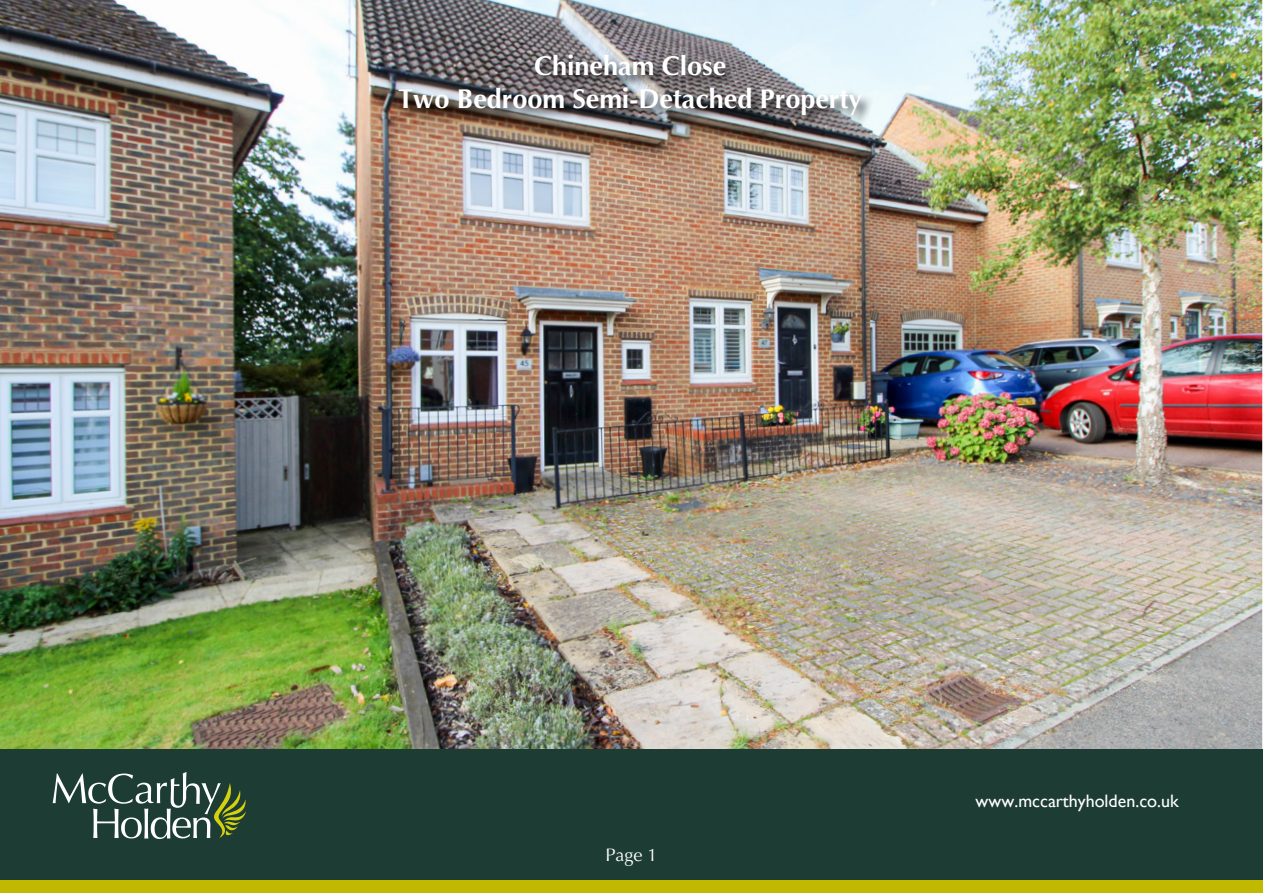
<style>
.page{position:relative;width:1263px;height:893px;background:#fff}
.page>*{position:absolute;margin:0;border:0;box-sizing:border-box;transform-origin:0 0}
.t1{font:700 27px "Optima";color:#fff}
.t2{font:18px "Gill Sans";color:#fff}
.t3{font:18px "Optima";color:#fff}
</style>
<div class="page">
<img style="left:0;top:0;width:1262px;height:750px">
<div style="left:0;top:750px;width:1263px;height:131px;background:#1c3c34"></div>
<div style="left:0;top:881px;width:1263px;height:12px;background:#c1b900"></div>
<svg style="left:53px;top:772px;width:193px;height:67px"></svg>
<div style="left:397px;top:53px;width:477px;height:75px;background:#000;opacity:.75"></div>
<p class="t1" style="left:534px;top:51px;width:194px">Chineham Close</p>
<p class="t1" style="left:398px;top:83px;width:465px">Two Bedroom Semi-Detached Property</p>
<p class="t3" style="left:605px;top:844px;width:54px">Page 1</p>
<p class="t2" style="left:975px;top:791px;width:205px">www.mccarthyholden.co.uk</p>
</div>
